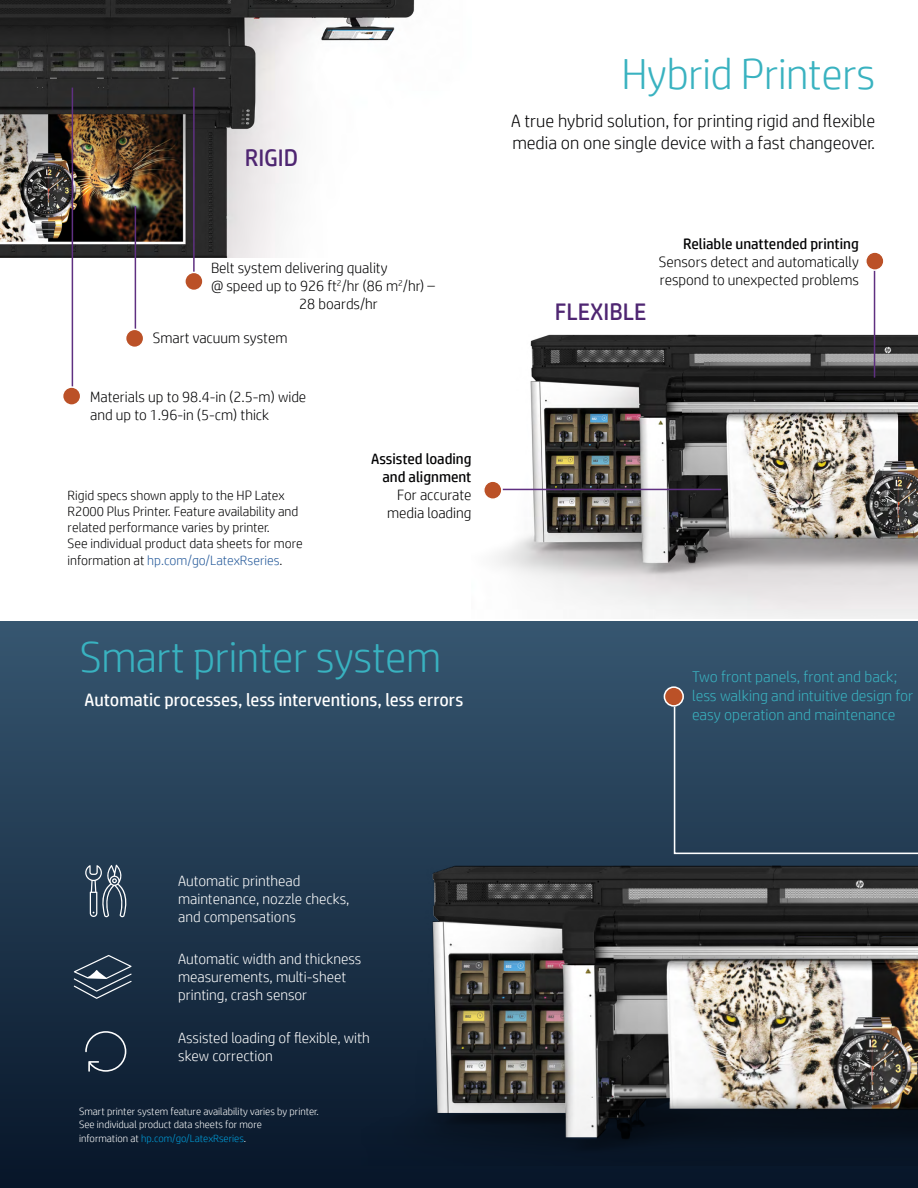
<style>
.page{position:relative;width:918px;height:1188px;background:#fff}
.page>*{position:absolute;margin:0;border:0;box-sizing:border-box;transform-origin:0 0}
.t1{font:300 43.5px "HP Simplified";letter-spacing:-.01em;color:#39b2c0}
.t2{font:24px "HP Simplified";color:#4f2672}
.t3{font:300 18px/21.6px "HP Simplified";color:#020203}
.t4{font:18px "HP Simplified";letter-spacing:-.005em;color:#fff}
.t5{font:300 15.6px/18.8px "HP Simplified";color:#39b2c0}
.t6{font:300 15px/18px "HP Simplified";color:#fff}
.t7{font:300 15px/18px "HP Simplified";color:#020203}
.t8{font:300 15px/18px "HP Simplified";color:#000}
.t9{font:15px/18px "HP Simplified";color:#020203;text-align:right}
.t10{font:300 13.5px/16.2px "HP Simplified";color:#020203}
.t11{font:300 10.5px/12.6px "HP Simplified";color:#fff}
.t12{font:300 10.5px "HP Simplified";color:#009edb}
.s1{color:#275b9b}
.s2{color:#fff}
</style>
<div class="page">
<div style="left:0;top:621px;width:918px;height:567px;background:linear-gradient(to bottom,#365670,#071529)"></div>
<img style="left:496px;top:334px;width:422px;height:284px">
<img style="left:0;top:0;width:415px;height:258px">
<hr style="left:193px;top:88px;width:2px;height:196px;background:#5f3081">
<hr style="left:135px;top:206px;width:1px;height:132px;background:#5f3081">
<hr style="left:72px;top:88px;width:1px;height:308px;background:#5f3081">
<hr style="left:874px;top:266px;width:1px;height:112px;background:#5f3081">
<hr style="left:503px;top:489px;width:218px;height:1px;background:#5f3081">
<div style="left:673px;top:705px;width:245px;height:70px;background:#2c4962"></div>
<div style="left:664px;top:687px;width:19px;height:19px;background:#bb5127;border-radius:50%"></div>
<div style="left:664px;top:686px;width:20px;height:21px;border:2px solid #fff;border-radius:50%"></div>
<svg style="left:85px;top:865px;width:45px;height:52px;background:#4b5e71"></svg>
<svg style="left:74px;top:955px;width:58px;height:44px;background:#394b5e"></svg>
<svg style="left:85px;top:1031px;width:41px;height:41px;background:#2f3f51"></svg>
<div style="left:185px;top:272px;width:18px;height:18px;background:#bb5127;border-radius:50%"></div>
<div style="left:184px;top:272px;width:20px;height:19px;border:2px solid #fff;border-radius:50%"></div>
<div style="left:126px;top:329px;width:18px;height:18px;background:#bb5127;border-radius:50%"></div>
<div style="left:125px;top:329px;width:19px;height:19px;border:2px solid #fff;border-radius:50%"></div>
<div style="left:63px;top:387px;width:18px;height:18px;background:#bb5127;border-radius:50%"></div>
<div style="left:62px;top:386px;width:19px;height:20px;border:2px solid #fff;border-radius:50%"></div>
<div style="left:866px;top:252px;width:18px;height:18px;background:#bb5127;border-radius:50%"></div>
<div style="left:865px;top:251px;width:20px;height:20px;border:2px solid #fff;border-radius:50%"></div>
<div style="left:484px;top:481px;width:18px;height:18px;background:#bb5127;border-radius:50%"></div>
<div style="left:483px;top:480px;width:20px;height:20px;border:2px solid #fff;border-radius:50%"></div>
<img style="left:361px;top:775px;width:557px;height:391px">
<h2 class="t2" style="left:245px;top:144px;width:55px">RIGID</h2>
<p class="t7" style="left:211px;top:259px;width:178px">Belt system delivering quality</p>
<p class="t7" style="left:211px;top:277px;width:226px">@ speed up to 926 ft<sup>2</sup>/hr (86 m<sup>2</sup>/hr) –</p>
<p class="t8" style="left:299px;top:295px;width:80px">28 boards/hr</p>
<p class="t7" style="left:153px;top:329px;width:136px">Smart vacuum system</p>
<p class="t7" style="left:90px;top:388px;width:218px">Materials up to 98.4-in (2.5-m) wide and up to 1.96-in (5-cm) thick</p>
<p class="t10" style="left:68px;top:487px;width:237px">Rigid specs shown apply to the HP Latex R2000 Plus Printer. Feature availability and related performance varies by printer.<br>See individual product data sheets for more information at <span class="s1">hp.com/go/LatexRseries</span>.</p>
<p class="t9" style="left:371px;top:449px;width:102px">Assisted loading and alignment</p>
<p class="t8" style="left:387px;top:485px;width:86px;text-align:right">For accurate media loading</p>
<h1 class="t1" style="left:80px;top:633px;width:363px">Smart printer system</h1>
<h3 class="t4" style="left:85px;top:689px;width:380px">Automatic processes, less interventions, less errors</h3>
<h1 class="t1" style="left:622px;top:50px;width:255px">Hybrid Printers</h1>
<h3 class="t3" style="left:511px;top:110px;width:366px">A true hybrid solution, for printing rigid and flexible media on one single device with a fast changeover.</h3>
<h2 class="t2" style="left:555px;top:298px;width:93px">FLEXIBLE</h2>
<p class="t9" style="left:683px;top:235px;width:177px">Reliable unattended printing</p>
<p class="t8" style="left:659px;top:253px;width:202px">Sensors detect and automatically respond to unexpected problems</p>
<p class="t5" style="left:692px;top:667px;width:223px">Two front panels, front and back; less walking and intuitive design for easy operation and maintenance</p>
<p class="t6" style="left:178px;top:872px;width:173px">Automatic printhead maintenance, nozzle checks, and compensations</p>
<p class="t6" style="left:178px;top:950px;width:185px">Automatic width and thickness measurements, multi-sheet printing, crash sensor</p>
<p class="t6" style="left:178px;top:1029px;width:193px">Assisted loading of flexible, with skew correction</p>
<p class="t11" style="left:79px;top:1105px;width:241px">Smart printer system feature availability varies by printer.<br>See individual product data sheets for more</p>
<p class="t12" style="left:79px;top:1133px;width:169px"><span class="s2">information at</span> hp.com/go/LatexRseries<span class="s2">.</span></p>
</div>
